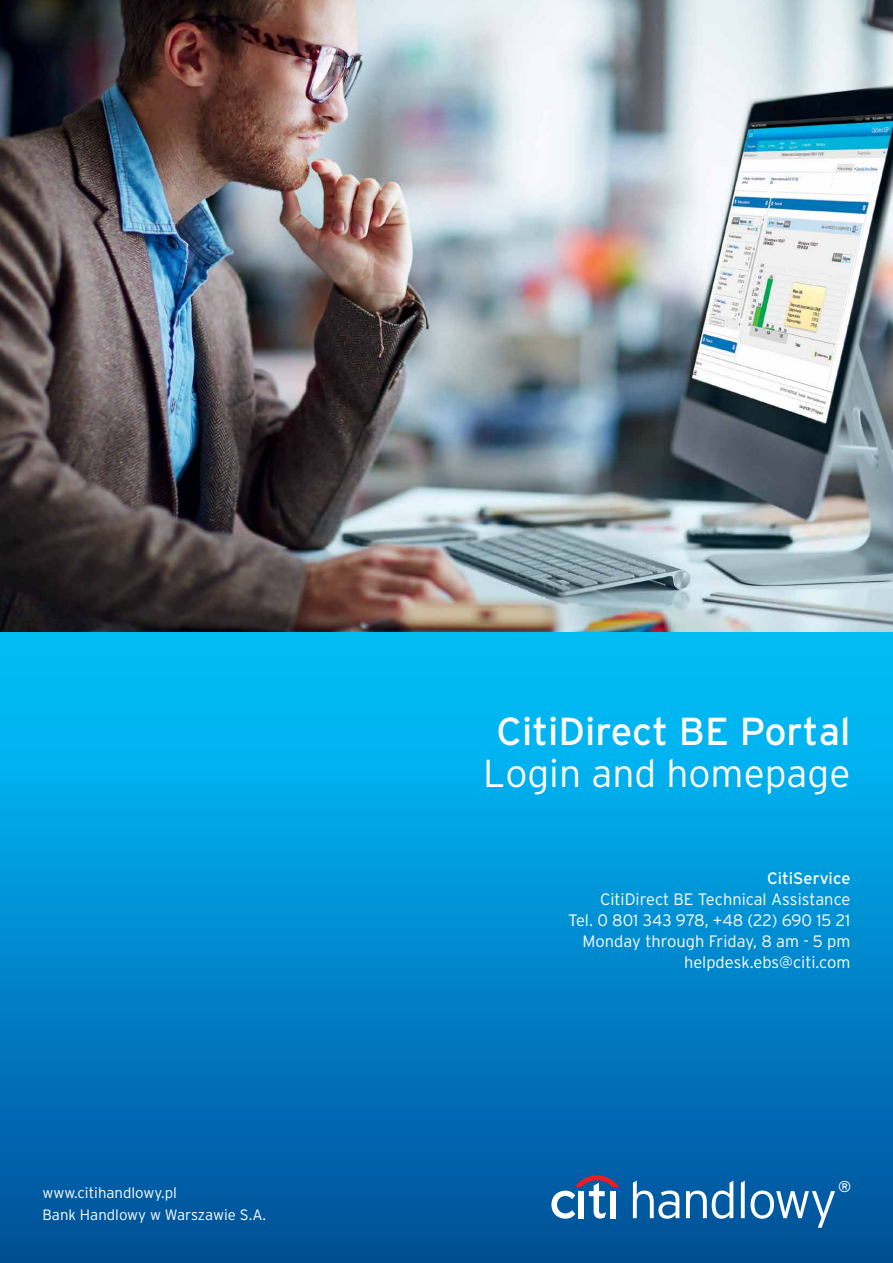
<style>
.page{position:relative;width:893px;height:1263px;background:#fff}
.page>*{position:absolute;margin:0;border:0;box-sizing:border-box;transform-origin:0 0}
.t1{font:39px "Interstate Pl";color:#fff}
.t2{font:300 39px "Interstate Pl";color:#fff}
.t3{font:300 16.5px/21px "Interstate Pl";color:#fff;text-align:right}
.t4{font:16.5px "Interstate Pl";color:#fff}
.t5{font:15.75px "Interstate Pl";color:#fff}
.t6{font:300 15px/22.5px "Interstate Pl";color:#fff}
</style>
<div class="page">
<div style="left:0;top:631px;width:893px;height:632px;background:linear-gradient(to bottom,#00c6ff,#004e9b)"></div>
<svg style="left:633px;top:1180px;width:46px;height:39px"></svg>
<svg style="left:686px;top:1180px;width:47px;height:39px"></svg>
<svg style="left:741px;top:1180px;width:4px;height:38px"></svg>
<svg style="left:751px;top:1190px;width:84px;height:38px"></svg>
<svg style="left:551px;top:1175px;width:68px;height:44px"></svg>
<div style="left:610px;top:1191px;width:6px;height:27px;background:#fff"></div>
<img style="left:0;top:0;width:893px;height:631px">
<h1 class="t1" style="left:497px;top:709px;width:355px">CitiDirect BE Portal</h1>
<h1 class="t2" style="left:483px;top:751px;width:369px">Login and homepage</h1>
<p class="t4" style="left:767px;top:869px;width:85px">CitiService</p>
<p class="t3" style="left:568px;top:888px;width:284px">CitiDirect BE Technical Assistance<br>Tel. 0 801 343 978, +48 (22) 690 15 21<br>Monday through Friday, 8 am - 5 pm helpdesk.ebs@citi.com</p>
<p class="t6" style="left:43px;top:1181px;width:225px">www.citihandlowy.pl<br>Bank Handlowy w Warszawie S.A.</p>
<p class="t5" style="left:838px;top:1178px;width:15px">®</p>
</div>
